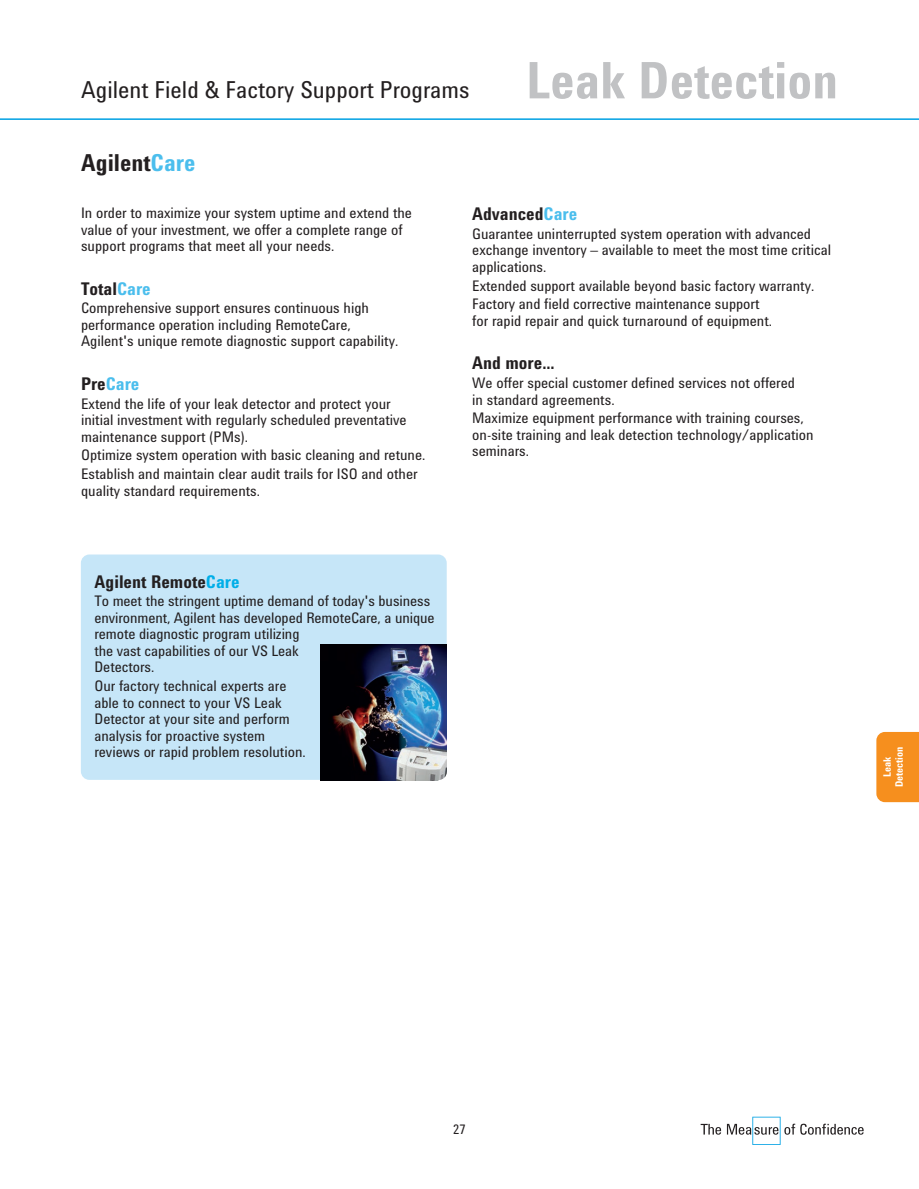
<style>
.page{position:relative;width:919px;height:1189px;background:#fff}
.page>*{position:absolute;margin:0;border:0;box-sizing:border-box;transform-origin:0 0}
.t1{font:700 51.75px "Agilent TT Cond";color:#c1c2c4}
.t2{font:24px "Agilent TT Cond";color:#231f20}
.t3{font:700 24px "Agilent TT Cond";color:#231f20}
.t4{font:700 18px "Agilent TT Cond";color:#231f20}
.t5{font:700 18px "Agilent TT Cond";color:#4bbeed}
.t6{font:15px/16.5px "Agilent TT Cond";color:#231f20}
.t7{font:13.5px "Agilent TT Cond";color:#231f20}
.t8{font:700 10.5px/12px "Agilent TT Cond";color:#fff;text-align:center}
.s1{color:#4bbeed}
.s2{color:#231f20}
.s3{color:#00aee8}
</style>
<div class="page">
<div style="left:81px;top:554px;width:365px;height:225px;background:#c6e6f8;border-radius:9px"></div>
<hr style="left:0;top:118px;width:918px;height:2px;background:#00a1e3">
<div style="left:876px;top:731px;width:42px;height:70px;background:#f68f1e"></div>
<svg style="left:700px;top:1123px;width:20px;height:11px"></svg>
<svg style="left:726px;top:1116px;width:137px;height:28px"></svg>
<img style="left:320px;top:644px;width:126px;height:135px">
<div style="left:438px;top:771px;width:21px;height:21px;background:#fff;border-radius:9px"></div>
<h2 class="t2" style="left:81px;top:82px;width:389px">Agilent Field &amp; Factory Support Programs</h2>
<h2 class="t3" style="left:81px;top:154px;width:116px">Agilent<span class="s1">Care</span></h2>
<h1 class="t1" style="left:526px;top:62px;width:313px">Leak Detection</h1>
<p class="t6" style="left:81px;top:206px;width:332px">In order to maximize your system uptime and extend the value of your investment, we offer a complete range of support programs that meet all your needs.</p>
<p class="t4" style="left:81px;top:282px;width:71px">Total<span class="s1">Care</span></p>
<p class="t6" style="left:81px;top:301px;width:318px">Comprehensive support ensures continuous high performance operation including RemoteCare,<br>Agilent's unique remote diagnostic support capability.</p>
<p class="t5" style="left:81px;top:377px;width:60px"><span class="s2">Pre</span>Care</p>
<p class="t6" style="left:81px;top:396px;width:327px">Extend the life of your leak detector and protect your initial investment with regularly scheduled preventative maintenance support (PMs).</p>
<p class="t6" style="left:81px;top:447px;width:345px;line-height:18.6px">Optimize system operation with basic cleaning and retune.<br>Establish and maintain clear audit trails for ISO and other</p>
<p class="t6" style="left:81px;top:483px;width:180px">quality standard requirements.</p>
<p class="t4" style="left:94px;top:575px;width:147px">Agilent Remote<span class="s3">Care</span></p>
<p class="t6" style="left:94px;top:594px;width:342px">To meet the stringent uptime demand of today's business environment, Agilent has developed RemoteCare, a unique remote diagnostic program utilizing<br>the vast capabilities of our VS Leak<br>Detectors.</p>
<p class="t6" style="left:94px;top:678px;width:213px">Our factory technical experts are able to connect to your VS Leak Detector at your site and perform analysis for proactive system reviews or rapid problem resolution.</p>
<p class="t4" style="left:472px;top:207px;width:106px">Advanced<span class="s1">Care</span></p>
<p class="t6" style="left:472px;top:227px;width:360px">Guarantee uninterrupted system operation with advanced exchange inventory – available to meet the most time critical applications.</p>
<p class="t6" style="left:472px;top:277px;width:343px;line-height:18.6px">Extended support available beyond basic factory warranty.<br>Factory and field corrective maintenance support</p>
<p class="t6" style="left:472px;top:313px;width:301px">for rapid repair and quick turnaround of equipment.</p>
<p class="t4" style="left:472px;top:356px;width:84px">And more...</p>
<p class="t6" style="left:472px;top:376px;width:324px">We offer special customer defined services not offered in standard agreements.</p>
<p class="t6" style="left:472px;top:411px;width:343px">Maximize equipment performance with training courses, on-site training and leak detection technology/application seminars.</p>
<p class="t8" style="left:881px;top:787px;width:42px;rotate:-90deg">Leak<br>Detection</p>
<p class="t7" style="left:453px;top:1124px;width:14px">27</p>
</div>
